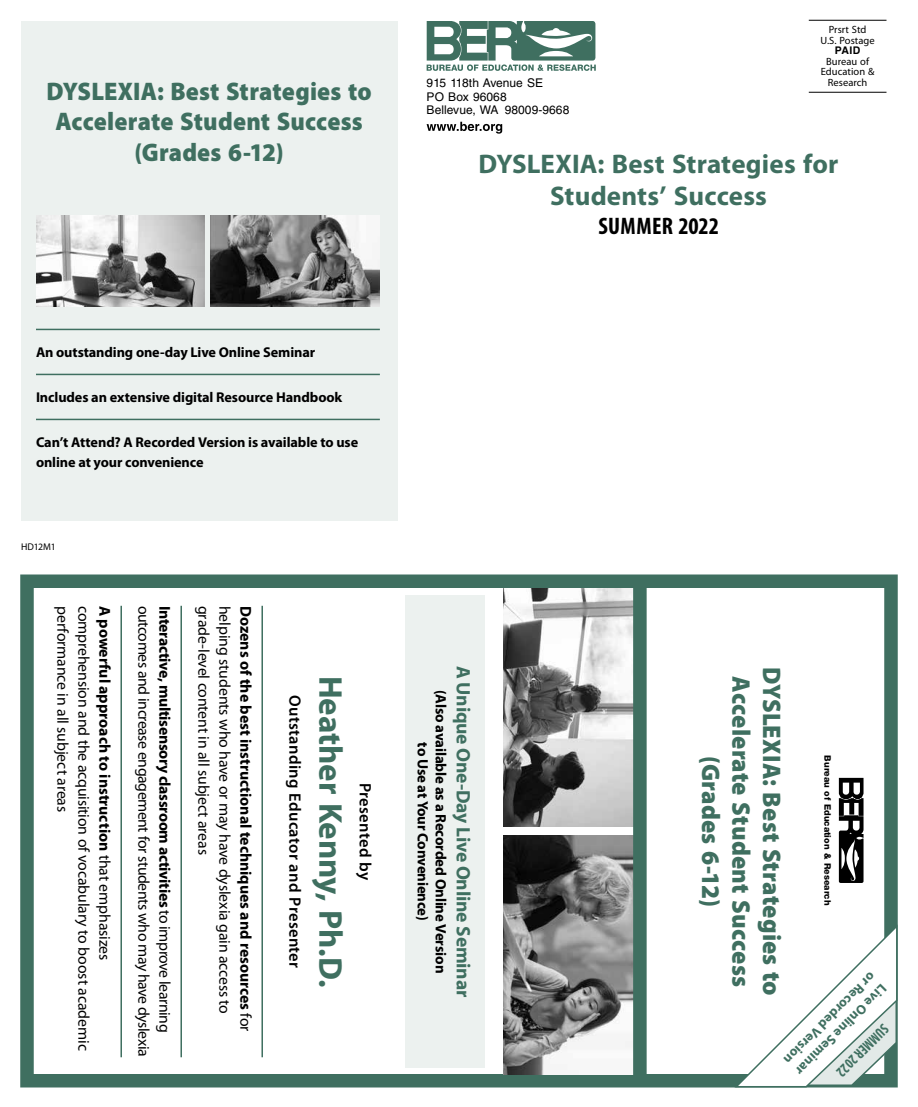
<style>
.page{position:relative;width:918px;height:1107px;background:#fff}
.page>*{position:absolute;margin:0;border:0;box-sizing:border-box;transform-origin:0 0}
.t1{font:700 33px "Myriad Pro";letter-spacing:-.005em;color:#3f6f60}
.t2{font:700 27px/32.4px "Myriad Pro";letter-spacing:.005em;color:#3f6f60;text-align:center}
.t3{font:900 25.5px/30.6px "Myriad Pro";letter-spacing:.005em;color:#3f6f60;text-align:center;scale:.95 1}
.t4{font:900 25.5px/30.6px "Myriad Pro";letter-spacing:.005em;color:#3f6f60;text-align:center;scale:.96 1}
.t5{font:700 condensed 24px "Myriad Pro";letter-spacing:.015em;color:#000}
.t6{font:700 19.5px "Myriad Pro";letter-spacing:-.01em;color:#3f6f60}
.t7{font:600 16.5px "Myriad Pro";letter-spacing:.02em;color:#000}
.t8{font:15.75px "Myriad Pro";letter-spacing:-.01em;color:#000}
.t9{font:700 15.75px "Myriad Pro";letter-spacing:-.005em;color:#000}
.t10{font:700 15px/18px "Myriad Pro";letter-spacing:-.01em;color:#000;text-align:center}
.t11{font:700 condensed 15px "Myriad Pro";color:#3f6f60;scale:.9 1}
.t12{font:700 14.25px/19.5px "Myriad Pro";letter-spacing:-.01em;color:#000}
.t13{font:700 13.5px/16.2px "Myriad Pro";color:#3f6f60}
.t14{font:12px/13.5px "Helvetica LT Std";letter-spacing:.005em;color:#000}
.t15{font:10.5px/10.5px "Myriad Pro";letter-spacing:.005em;color:#000;text-align:center}
.t16{font:700 10.5px "Helvetica LT Std";color:#000}
.t17{font:9.75px "Myriad Pro";letter-spacing:-.025em;color:#000}
.t18{font:800 9px "Helvetica Neue LT Std";color:#000}
.s1{font-weight:400}
</style>
<div class="page">
<div style="left:21px;top:21px;width:376px;height:499px;background:#ecf1ef"></div>
<hr style="left:36px;top:329px;width:344px;height:1px;background:#3f6f60">
<hr style="left:36px;top:374px;width:344px;height:1px;background:#3f6f60">
<hr style="left:36px;top:419px;width:344px;height:1px;background:#3f6f60">
<hr style="left:261px;top:606px;width:2px;height:451px;background:#3f6f60">
<hr style="left:180px;top:606px;width:2px;height:451px;background:#3f6f60">
<hr style="left:120px;top:606px;width:2px;height:451px;background:#3f6f60">
<hr style="left:809px;top:20px;width:78px;height:1px;background:#000">
<hr style="left:809px;top:92px;width:78px;height:1px;background:#000">
<svg style="left:427px;top:21px;width:169px;height:50px"></svg>
<svg style="left:427px;top:122px;width:75px;height:12px"></svg>
<div style="left:20px;top:574px;width:878px;height:514px;border:14px solid #3f6f60"></div>
<svg style="left:839px;top:778px;width:25px;height:105px"></svg>
<img style="left:503px;top:588px;width:130px;height:239px">
<img style="left:503px;top:835px;width:130px;height:239px">
<div style="left:633px;top:579px;width:14px;height:504px;background:#3f6f60"></div>
<img style="left:36px;top:216px;width:169px;height:90px">
<img style="left:211px;top:216px;width:169px;height:90px">
<svg style="left:733px;top:924px;width:165px;height:164px"></svg>
<div style="left:405px;top:595px;width:79px;height:473px;background:#ecf1ef"></div>
<h3 class="t3" style="left:46px;top:75px;width:344px">DYSLEXIA: Best Strategies to<br>Accelerate Student Success (Grades 6-12)</h3>
<p class="t15" style="left:821px;top:24px;width:56px">Prsrt Std<br>U.S. Postage</p>
<p class="t16" style="left:835px;top:44px;width:27px">PAID</p>
<p class="t15" style="left:821px;top:56px;width:55px">Bureau of<br>Education &amp;</p>
<p class="t14" style="left:427px;top:76px;width:118px">915 118th Avenue SE</p>
<p class="t15" style="left:828px;top:77px;width:41px">Research</p>
<p class="t14" style="left:427px;top:90px;width:144px">PO Box 96068<br>Bellevue, WA 98009‑9668</p>
<h2 class="t2" style="left:479px;top:146px;width:361px">DYSLEXIA: Best Strategies for<br>Students’ Success</h2>
<h3 class="t5" style="left:598px;top:211px;width:122px">SUMMER 2022</h3>
<p class="t12" style="left:36px;top:342px;width:281px">An outstanding one-day Live Online Seminar</p>
<p class="t12" style="left:36px;top:387px;width:308px">Includes an extensive digital Resource Handbook</p>
<p class="t12" style="left:36px;top:432px;width:324px">Can’t Attend? A Recorded Version is available to use online at your convenience</p>
<p class="t17" style="left:21px;top:541px;width:36px">HD12M1</p>
<p class="t9" style="left:115px;top:606px;width:356px;rotate:90deg">A powerful approach to instruction <span class="s1">that emphasizes</span></p>
<p class="t8" style="left:154px;top:606px;width:452px;rotate:90deg">outcomes and increase engagement for students who may have dyslexia</p>
<p class="t8" style="left:73px;top:606px;width:208px;rotate:90deg">performance in all subject areas</p>
<p class="t8" style="left:94px;top:606px;width:446px;rotate:90deg">comprehension and the acquisition of vocabulary to boost academic</p>
<p class="t9" style="left:175px;top:606px;width:428px;rotate:90deg">Interactive, multisensory classroom activities <span class="s1">to improve learning</span></p>
<p class="t8" style="left:213px;top:606px;width:251px;rotate:90deg">grade-level content in all subject areas</p>
<p class="t8" style="left:234px;top:606px;width:410px;rotate:90deg">helping students who have or may have dyslexia gain access to</p>
<p class="t9" style="left:256px;top:606px;width:427px;rotate:90deg">Dozens of the best instructional techniques and resources <span class="s1">for</span></p>
<p class="t7" style="left:305px;top:695px;width:275px;rotate:90deg">Outstanding Educator and Presenter</p>
<h1 class="t1" style="left:352px;top:676px;width:313px;rotate:90deg">Heather Kenny, Ph.D.</h1>
<p class="t7" style="left:376px;top:783px;width:99px;rotate:90deg">Presented by</p>
<p class="t6" style="left:476px;top:666px;width:333px;rotate:90deg">A Unique One-Day Live Online Seminar</p>
<p class="t10" style="left:450px;top:690px;width:285px;rotate:90deg">(Also available as a Recorded Online Version to Use at Your Convenience)</p>
<h3 class="t4" style="left:788px;top:667px;width:344px;rotate:90deg">DYSLEXIA: Best Strategies to<br>Accelerate Student Success (Grades 6-12)</h3>
<p class="t18" style="left:833px;top:755px;width:151px;rotate:90deg">Bureau of Education &amp; Research</p>
<p class="t13" style="left:891px;top:992px;width:125px;rotate:135deg">Live Online Seminar or Recorded Version</p>
<p class="t11" style="left:893px;top:1034px;width:76px;rotate:135deg">SUMMER 2022</p>
</div>
